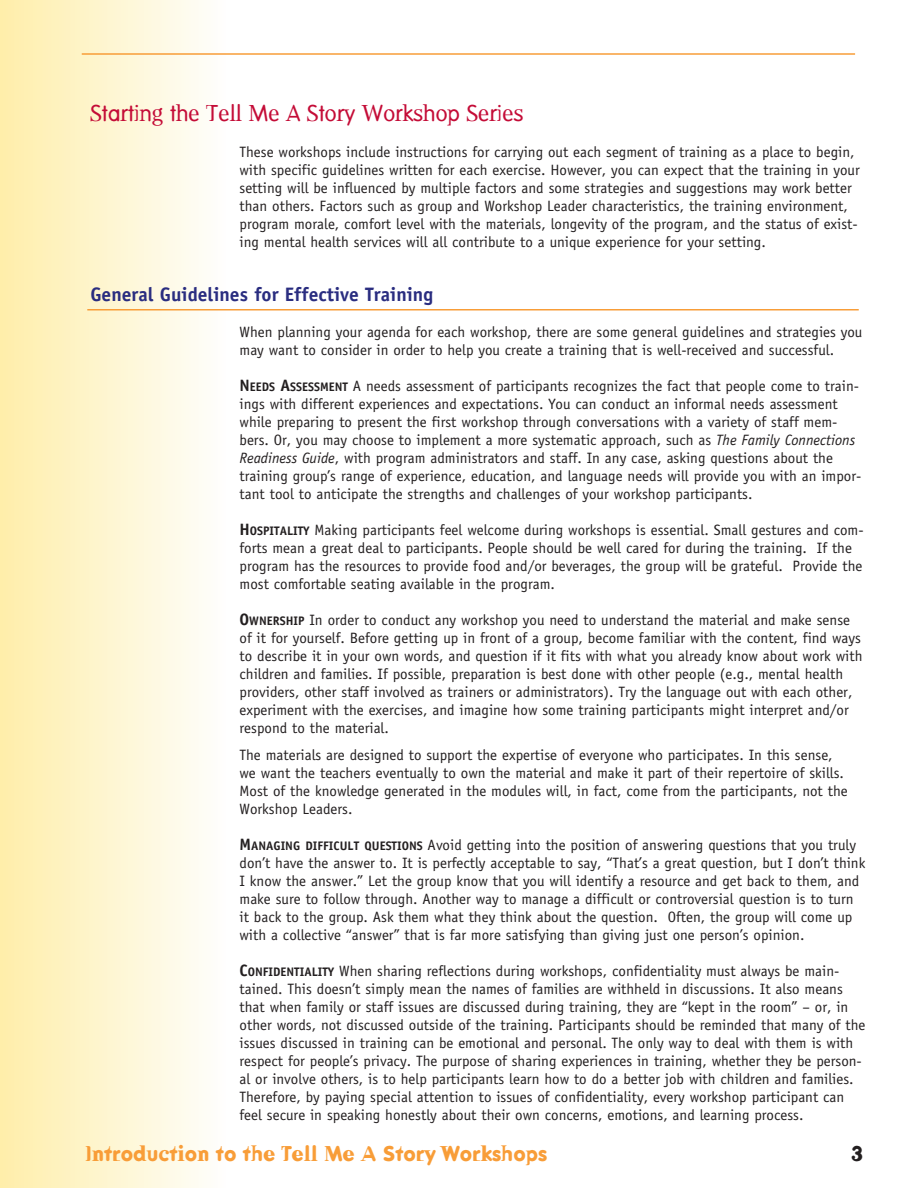
<style>
.page{position:relative;width:918px;height:1188px;background:#fff}
.page>*{position:absolute;margin:0;border:0;box-sizing:border-box;transform-origin:0 0}
.t1{font:22.5px "Dead History Roman";color:#c40c37}
.t2{font:700 21px "Dead History";color:#f89d38}
.t3{font:700 21px "Dead History";color:#231f20}
.t4{font:700 19.5px "Officina Sans";color:#2a2d80}
.t5{font:15px/18px "Officina Sans";color:#231f20}
.s1{font-weight:700;font-size:16.5px}
.s2{font-weight:700;font-size:12.3px}
.s3{font-style:italic}
</style>
<div class="page">
<div style="left:0;top:0;width:226px;height:1188px;background:linear-gradient(to right,#ffeea9,#fefefc)"></div>
<hr style="left:82px;top:53px;width:773px;height:2px;background:#f89d38">
<hr style="left:87px;top:309px;width:772px;height:1px;background:#f89d38">
<p class="t1" style="left:90px;top:97px;width:435px">Starting the Tell Me A Story Workshop Series</p>
<p class="t5" style="left:240px;top:143px;width:622px">These workshops include instructions for carrying out each segment of training as a place to begin, with specific guidelines written for each exercise. However, you can expect that the training in your setting will be influenced by multiple factors and some strategies and suggestions may work better than others. Factors such as group and Workshop Leader characteristics, the training environment, program morale, comfort level with the materials, longevity of the program, and the status of exist&shy;ing mental health services will all contribute to a unique experience for your setting.</p>
<p class="t4" style="left:90px;top:282px;width:344px">General Guidelines for Effective Training</p>
<p class="t5" style="left:240px;top:323px;width:624px">When planning your agenda for each workshop, there are some general guidelines and strategies you may want to consider in order to help you create a training that is well-received and successful.</p>
<p class="t5" style="left:240px;top:377px;width:623px"><span class="s1">N</span> <span class="s2">EEDS</span> <span class="s1">A</span><span class="s2">SSESSMENT</span> A needs assessment of participants recognizes the fact that people come to train&shy;ings with different experiences and expectations. You can conduct an informal needs assessment while preparing to present the first workshop through conversations with a variety of staff mem&shy;bers. Or, you may choose to implement a more systematic approach, such as <span class="s3">The Family Connections Readiness Guide</span>, with program administrators and staff. In any case, asking questions about the training group’s range of experience, education, and language needs will provide you with an impor&shy;tant tool to anticipate the strengths and challenges of your workshop participants.</p>
<p class="t5" style="left:240px;top:521px;width:626px"><span class="s1">H</span> <span class="s2">OSPITALITY</span> Making participants feel welcome during workshops is essential. Small gestures and com&shy;forts mean a great deal to participants. People should be well cared for during the training. If the program has the resources to provide food and/or beverages, the group will be grateful. Provide the most comfortable seating available in the program.</p>
<p class="t5" style="left:240px;top:611px;width:624px"><span class="s1">O</span><span class="s2">WNERSHIP</span> In order to conduct any workshop you need to understand the material and make sense of it for yourself. Before getting up in front of a group, become familiar with the content, find ways to describe it in your own words, and question if it fits with what you already know about work with children and families. If possible, preparation is best done with other people (e.g., mental health providers, other staff involved as trainers or administrators). Try the language out with each other, experiment with the exercises, and imagine how some training participants might interpret and/or respond to the material.</p>
<p class="t5" style="left:240px;top:746px;width:610px">The materials are designed to support the expertise of everyone who participates. In this sense, we want the teachers eventually to own the material and make it part of their repertoire of skills.<br>Most of the knowledge generated in the modules will, in fact, come from the participants, not the Workshop Leaders.</p>
<p class="t5" style="left:240px;top:836px;width:627px"><span class="s1">M</span><span class="s2">ANAGING DIFFICULT QUESTIONS</span> Avoid getting into the position of answering questions that you truly don’t have the answer to. It is perfectly acceptable to say, “That’s a great question, but I don’t think I know the answer.” Let the group know that you will identify a resource and get back to them, and make sure to follow through. Another way to manage a difficult or controversial question is to turn it back to the group. Ask them what they think about the question. Often, the group will come up with a collective “answer” that is far more satisfying than giving just one person’s opinion.</p>
<p class="t5" style="left:240px;top:962px;width:627px"><span class="s1">C</span><span class="s2">ONFIDENTIALITY</span> When sharing reflections during workshops, confidentiality must always be main&shy;tained. This doesn’t simply mean the names of families are withheld in discussions. It also means that when family or staff issues are discussed during training, they are “kept in the room” – or, in other words, not discussed outside of the training. Participants should be reminded that many of the issues discussed in training can be emotional and personal. The only way to deal with them is with respect for people’s privacy. The purpose of sharing experiences in training, whether they be person&shy;al or involve others, is to help participants learn how to do a better job with children and families.<br>Therefore, by paying special attention to issues of confidentiality, every workshop participant can feel secure in speaking honestly about their own concerns, emotions, and learning process.</p>
<h2 class="t2" style="left:86px;top:1139px;width:463px">Introduction to the Tell Me A Story Workshops</h2>
<h2 class="t3" style="left:851px;top:1139px;width:14px">3</h2>
</div>
